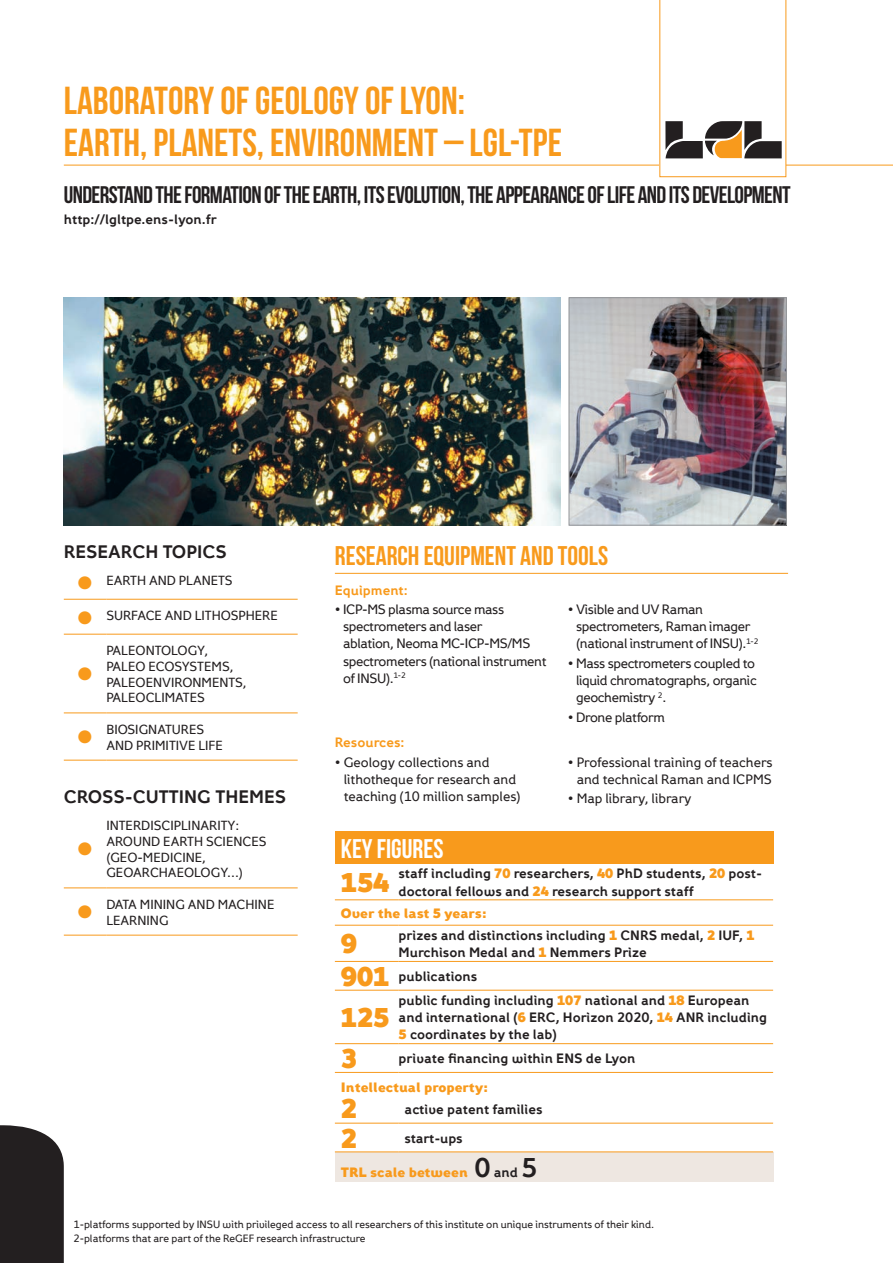
<style>
.page{position:relative;width:893px;height:1263px;background:#fff}
.page>*{position:absolute;margin:0;border:0;box-sizing:border-box;transform-origin:0 0}
.t1{font:700 39px/42px "Bebas Neue";color:#f89a1c}
.t2{font:700 27px "Bebas Neue";color:#f89a1c}
.t3{font:700 27px "Bebas Neue";color:#fff}
.t4{font:900 27px "Fox Grotesque W01";color:#f89a1c}
.t5{font:700 24px "Bebas Neue";letter-spacing:-.025em;color:#231f20}
.t6{font:18px "Fox Grotesque Regular 8";color:#231f20}
.t7{font:18px "Zapf Dingbats ITC";color:#f89a1c}
.t8{font:13.5px/17.2px "Fox Grotesque Regular 8";color:#231f20}
.t9{font:13.5px/17.2px "Fox Grotesque Regular 6";letter-spacing:-.025em;color:#231f20}
.t10{font:13.5px/17.2px "Fox Grotesque Regular 6";color:#231f20}
.t11{font:900 13.5px "Fox Grotesque W01";color:#f89a1c}
.t12{font:13.5px "Fox Grotesque Regular 8";color:#f89a1c}
.t13{font:13.2px/15.8px "Fox Grotesque Regular 6";color:#231f20}
.t14{font:10.5px/14.7px "Fox Grotesque Regular 6";color:#231f20}
.s1{color:#f89a1c}
.s2{font-family:"Fox Grotesque W01";font-weight:900;color:#f89a1c}
.s3{font-family:"Fox Grotesque W01";font-weight:900;font-size:27px;color:#f89a1c}
.s4{font-family:"Fox Grotesque Regular 8";font-weight:400;font-size:27px;color:#231f20}
.s5{font-family:"Fox Grotesque Regular 8";font-weight:400;color:#231f20}
</style>
<div class="page">
<hr style="left:64px;top:165px;width:829px;height:1px;background:#f89a1c">
<hr style="left:64px;top:599px;width:42px;height:1px;background:#f89a1c">
<hr style="left:106px;top:599px;width:192px;height:1px;background:#f89a1c">
<hr style="left:64px;top:634px;width:42px;height:1px;background:#f89a1c">
<hr style="left:106px;top:634px;width:192px;height:1px;background:#f89a1c">
<hr style="left:64px;top:713px;width:42px;height:1px;background:#f89a1c">
<hr style="left:106px;top:713px;width:192px;height:1px;background:#f89a1c">
<hr style="left:64px;top:760px;width:42px;height:1px;background:#f89a1c">
<hr style="left:106px;top:760px;width:192px;height:1px;background:#f89a1c">
<hr style="left:64px;top:888px;width:42px;height:1px;background:#f89a1c">
<hr style="left:106px;top:888px;width:192px;height:1px;background:#f89a1c">
<hr style="left:64px;top:935px;width:42px;height:1px;background:#f89a1c">
<hr style="left:106px;top:935px;width:192px;height:1px;background:#f89a1c">
<hr style="left:335px;top:573px;width:453px;height:1px;background:#f89a1c">
<img style="left:64px;top:298px;width:497px;height:227px">
<img style="left:571px;top:299px;width:214px;height:224px">
<div style="left:569px;top:297px;width:218px;height:228px;border:1px solid #939598"></div>
<div style="left:335px;top:831px;width:438px;height:33px;background:#f89a1c"></div>
<div style="left:335px;top:1152px;width:438px;height:29px;background:#eee7e1"></div>
<hr style="left:335px;top:900px;width:64px;height:1px;background:#f89a1c">
<hr style="left:399px;top:900px;width:374px;height:1px;background:#f89a1c">
<hr style="left:335px;top:925px;width:64px;height:1px;background:#f89a1c">
<hr style="left:399px;top:925px;width:374px;height:1px;background:#f89a1c">
<hr style="left:335px;top:961px;width:64px;height:1px;background:#f89a1c">
<hr style="left:399px;top:961px;width:374px;height:1px;background:#f89a1c">
<hr style="left:335px;top:990px;width:64px;height:1px;background:#f89a1c">
<hr style="left:399px;top:990px;width:374px;height:1px;background:#f89a1c">
<hr style="left:335px;top:1043px;width:64px;height:1px;background:#f89a1c">
<hr style="left:399px;top:1043px;width:374px;height:1px;background:#f89a1c">
<hr style="left:335px;top:1072px;width:64px;height:1px;background:#f89a1c">
<hr style="left:399px;top:1072px;width:374px;height:1px;background:#f89a1c">
<hr style="left:335px;top:1123px;width:64px;height:1px;background:#f89a1c">
<hr style="left:399px;top:1123px;width:374px;height:1px;background:#f89a1c">
<hr style="left:335px;top:1152px;width:64px;height:1px;background:#f89a1c">
<hr style="left:399px;top:1152px;width:374px;height:1px;background:#f89a1c">
<svg style="left:660px;top:0;width:126px;height:177px"></svg>
<div style="left:0;top:1125px;width:64px;height:138px;background:#231f20"></div>
<h1 class="t1" style="left:64px;top:79px;width:500px">LABORATORY OF GEOLOGY OF LYON:<br>EARTH, PLANETS, ENVIRONMENT – LGL-TPE</h1>
<h3 class="t5" style="left:64px;top:181px;width:728px">UNDERSTAND THE FORMATION OF THE EARTH, ITS EVOLUTION, THE APPEARANCE OF LIFE AND ITS DEVELOPMENT</h3>
<p class="t8" style="left:64px;top:211px;width:155px">http://lgltpe.ens-lyon.fr</p>
<h3 class="t6" style="left:64px;top:541px;width:165px">RESEARCH TOPICS</h3>
<p class="t13" style="left:78px;top:573px;width:156px"><span class="s1">●</span> EARTH AND PLANETS</p>
<p class="t13" style="left:78px;top:608px;width:201px"><span class="s1">●</span> SURFACE AND LITHOSPHERE</p>
<h3 class="t7" style="left:78px;top:666px;width:16px">●</h3>
<p class="t13" style="left:106px;top:642px;width:142px">PALEONTOLOGY,<br>PALEO ECOSYSTEMS,<br>PALEOENVIRONMENTS,<br>PALEOCLIMATES</p>
<h3 class="t7" style="left:78px;top:729px;width:16px">●</h3>
<p class="t13" style="left:106px;top:721px;width:118px">BIOSIGNATURES<br>AND PRIMITIVE LIFE</p>
<h3 class="t6" style="left:64px;top:786px;width:224px">CROSS-CUTTING THEMES</h3>
<h3 class="t7" style="left:78px;top:841px;width:16px">●</h3>
<p class="t13" style="left:106px;top:817px;width:162px">INTERDISCIPLINARITY:<br>AROUND EARTH SCIENCES (GEO-MEDICINE,<br>GEOARCHAEOLOGY...)</p>
<h3 class="t7" style="left:78px;top:904px;width:16px">●</h3>
<p class="t13" style="left:106px;top:896px;width:170px">DATA MINING AND MACHINE<br>LEARNING</p>
<h2 class="t2" style="left:335px;top:540px;width:275px">RESEARCH EQUIPMENT AND TOOLS</h2>
<p class="t12" style="left:335px;top:582px;width:74px">Equipment:</p>
<p class="t9" style="left:343px;top:601px;width:205px;text-indent:-8px">• ICP-MS plasma source mass spectrometers and laser<br>ablation, Neoma MC-ICP-MS/MS spectrometers (national instrument of INSU).<sup>1-2</sup></p>
<p class="t9" style="left:576px;top:601px;width:184px;text-indent:-8px">• Visible and UV Raman spectrometers, Raman imager (national instrument of INSU).<sup>1-2</sup></p>
<p class="t9" style="left:576px;top:654px;width:182px;text-indent:-8px">• Mass spectrometers coupled to liquid chromatographs, organic geochemistry <sup>2</sup>.</p>
<p class="t9" style="left:568px;top:708px;width:99px">• Drone platform</p>
<p class="t12" style="left:335px;top:734px;width:71px">Resources:</p>
<p class="t10" style="left:344px;top:753px;width:178px;text-indent:-9px">• Geology collections and lithotheque for research and teaching (10 million samples)</p>
<p class="t10" style="left:568px;top:753px;width:206px;text-align:center">• Professional training of teachers and technical Raman and ICPMS</p>
<p class="t10" style="left:568px;top:790px;width:125px">• Map library, library</p>
<h2 class="t3" style="left:341px;top:833px;width:104px">KEY FIGURES</h2>
<h2 class="t4" style="left:341px;top:865px;width:50px">154</h2>
<p class="t8" style="left:399px;top:865px;width:365px">staff including <span class="s2">70</span> researchers, <span class="s2">40</span> PhD students, <span class="s2">20</span> post&shy;doctoral fellows and <span class="s2">24</span> research support staff</p>
<p class="t11" style="left:341px;top:904px;width:147px">Over the last 5 years:</p>
<h2 class="t4" style="left:341px;top:926px;width:18px">9</h2>
<p class="t8" style="left:399px;top:927px;width:358px">prizes and distinctions including <span class="s2">1</span> CNRS medal, <span class="s2">2</span> IUF, <span class="s2">1<br></span>Murchison Medal and <span class="s2">1</span> Nemmers Prize</p>
<p class="t8" style="left:341px;top:968px;width:138px"><span class="s3">901</span> publications</p>
<h2 class="t4" style="left:341px;top:1000px;width:50px">125</h2>
<p class="t8" style="left:399px;top:992px;width:370px">public funding including <span class="s2">107</span> national and <span class="s2">18</span> European and international (<span class="s2">6</span> ERC, Horizon 2020, <span class="s2">14</span> ANR including<br><span class="s2">5</span> coordinates by the lab)</p>
<h2 class="t4" style="left:341px;top:1041px;width:18px">3</h2>
<p class="t8" style="left:399px;top:1050px;width:238px">private financing within ENS de Lyon</p>
<p class="t11" style="left:341px;top:1079px;width:149px">Intellectual property:</p>
<h2 class="t4" style="left:341px;top:1091px;width:18px">2</h2>
<p class="t8" style="left:405px;top:1101px;width:139px">active patent families</p>
<h2 class="t4" style="left:341px;top:1120px;width:18px">2</h2>
<p class="t8" style="left:405px;top:1130px;width:60px">start-ups</p>
<p class="t11" style="left:341px;top:1163px;width:198px">TRL scale between <span class="s4">0</span> <span class="s5">and</span> <span class="s4">5</span></p>
<p class="t14" style="left:73px;top:1216px;width:582px">1-platforms supported by INSU with privileged access to all researchers of this institute on unique instruments of their kind.<br>2-platforms that are part of the ReGEF research infrastructure</p>
</div>
